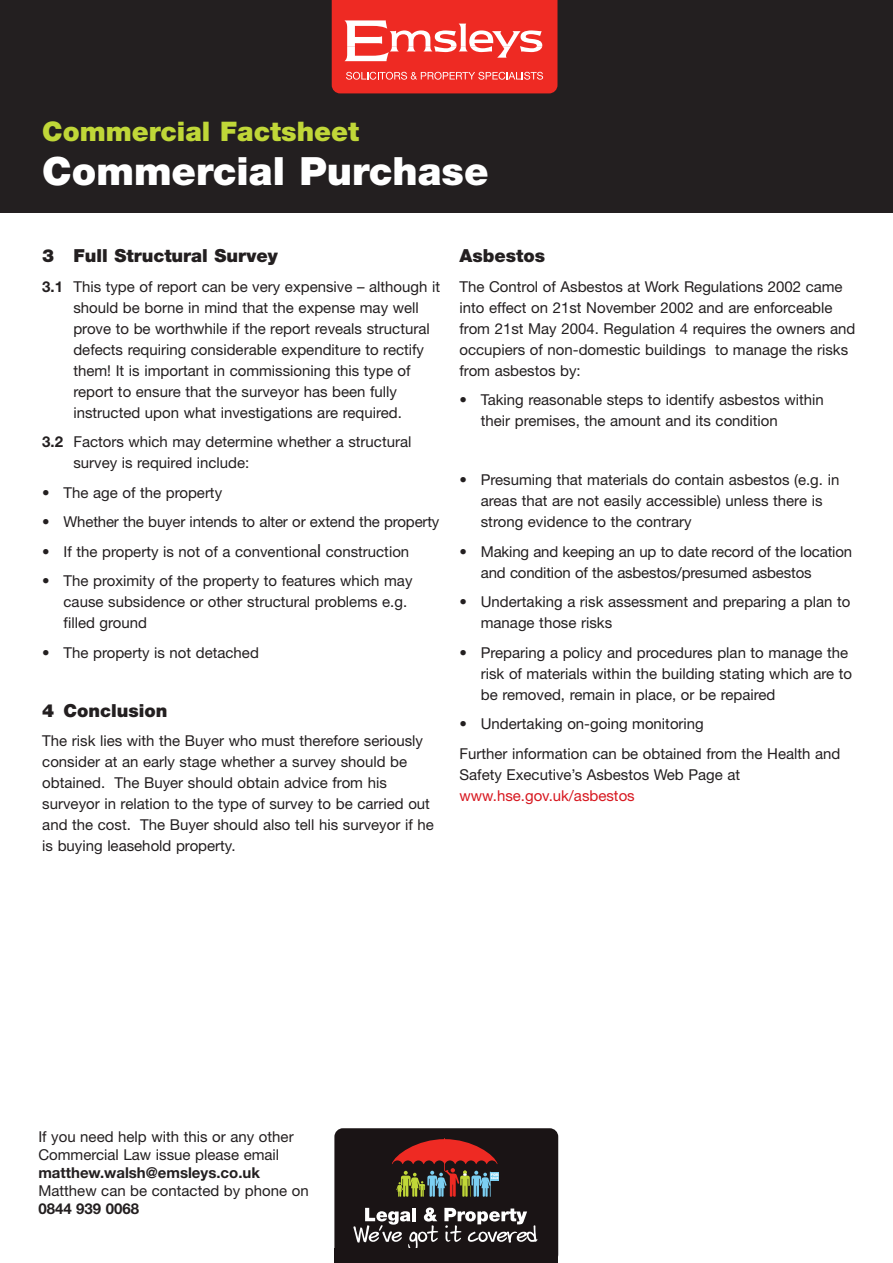
<style>
.page{position:relative;width:893px;height:1263px;background:#fff}
.page>*{position:absolute;margin:0;border:0;box-sizing:border-box;transform-origin:0 0}
.t1{font:900 39px "Helvetica Neue";color:#fff}
.t2{font:900 27px "Helvetica Neue";color:#c0d738}
.t3{font:900 18px "Helvetica Neue";color:#231f20}
.t4{font:15px/21px "Helvetica Neue";color:#231f20}
.t5{font:700 15px "Helvetica Neue";color:#231f20}
.t6{font:15px "Helvetica Neue";color:#d7171f}
.t7{font:900 3.6px "Helvetica Neue";color:#fff}
.t8{font:900 2.85px "Helvetica Neue";color:#fff}
.s1{font-weight:700}
.s2{font-family:"Helvetica";font-size:18px}
</style>
<div class="page">
<div style="left:0;top:0;width:893px;height:213px;background:#231f20"></div>
<svg style="left:332px;top:0;width:225px;height:93px"></svg>
<div style="left:334px;top:1128px;width:224px;height:135px;background:#1a1415;border-radius:9px"></div>
<div style="left:490px;top:1172px;width:9px;height:9px;background:#7ccff2"></div>
<svg style="left:392px;top:1138px;width:105px;height:59px"></svg>
<svg style="left:353px;top:1208px;width:85px;height:40px"></svg>
<svg style="left:444px;top:1208px;width:93px;height:35px"></svg>
<div style="left:334px;top:1248px;width:224px;height:15px;background:#1a1415"></div>
<h2 class="t2" style="left:42px;top:122px;width:318px">Commercial Factsheet</h2>
<h1 class="t1" style="left:42px;top:157px;width:448px">Commercial Purchase</h1>
<p class="t3" style="left:42px;top:249px;width:237px">3 Full Structural Survey</p>
<p class="t4" style="left:73px;top:277px;width:368px;text-indent:-31px"><span class="s1">3.1</span> This type of report can be very expensive – although it should be borne in mind that the expense may well prove to be worthwhile if the report reveals structural defects requiring considerable expenditure to rectify them! It is important in commissioning this type of report to ensure that the surveyor has been fully instructed upon what investigations are required.</p>
<p class="t4" style="left:73px;top:433px;width:340px;text-indent:-31px"><span class="s1">3.2</span> Factors which may determine whether a structural survey is required include:</p>
<p class="t4" style="left:42px;top:483px;width:181px">• The age of the property</p>
<p class="t4" style="left:42px;top:513px;width:399px">• Whether the buyer intends to alter or extend the property</p>
<p class="t4" style="left:42px;top:542px;width:368px">• If the property is not of a conventiona<span class="s2">l</span> construction</p>
<p class="t4" style="left:64px;top:572px;width:350px;text-indent:-21px">• The proximity of the property to features which may cause subsidence or other structural problems e.g. filled ground</p>
<p class="t4" style="left:42px;top:643px;width:218px">• The property is not detached</p>
<p class="t3" style="left:42px;top:704px;width:127px">4 Conclusion</p>
<p class="t4" style="left:42px;top:732px;width:393px">The risk lies with the Buyer who must therefore seriously consider at an early stage whether a survey should be obtained. The Buyer should obtain advice from his surveyor in relation to the type of survey to be carried out and the cost. The Buyer should also tell his surveyor if he is buying leasehold property.</p>
<p class="t3" style="left:459px;top:249px;width:87px">Asbestos</p>
<p class="t4" style="left:459px;top:277px;width:397px">The Control of Asbestos at Work Regulations 2002 came into effect on 21st November 2002 and are enforceable from 21st May 2004. Regulation 4 requires the owners and occupiers of non-domestic buildings to manage the risks from asbestos by:</p>
<p class="t4" style="left:481px;top:391px;width:345px;text-indent:-21px">• Taking reasonable steps to identify asbestos within their premises, the amount and its condition</p>
<p class="t4" style="left:481px;top:471px;width:360px;text-indent:-21px">• Presuming that materials do contain asbestos (e.g. in areas that are not easily accessible) unless there is strong evidence to the contrary</p>
<p class="t4" style="left:481px;top:542px;width:373px;text-indent:-21px">• Making and keeping an up to date record of the location and condition of the asbestos/presumed asbestos</p>
<p class="t4" style="left:481px;top:593px;width:371px;text-indent:-21px">• Undertaking a risk assessment and preparing a plan to manage those risks</p>
<p class="t4" style="left:481px;top:643px;width:373px;text-indent:-21px">• Preparing a policy and procedures plan to manage the risk of materials within the building stating which are to be removed, remain in place, or be repaired</p>
<p class="t4" style="left:459px;top:711px;width:382px;line-height:29.5px">• Undertaking on-going monitoring<br>Further information can be obtained from the Health and</p>
<p class="t4" style="left:459px;top:765px;width:282px">Safety Executive’s Asbestos Web Page at</p>
<p class="t6" style="left:459px;top:790px;width:177px">www.hse.gov.uk/asbestos</p>
<p class="t4" style="left:38px;top:1129px;width:257px;line-height:18px">If you need help with this or any other<br>Commercial Law issue please email</p>
<p class="t5" style="left:38px;top:1167px;width:223px">matthew.walsh@emsleys.co.uk</p>
<p class="t4" style="left:38px;top:1181px;width:272px">Matthew can be contacted by phone on</p>
<p class="t5" style="left:38px;top:1203px;width:102px">0844 939 0068</p>
<p class="t7" style="left:491px;top:1174px;width:9px">FOR</p>
<p class="t8" style="left:491px;top:1177px;width:9px">SALE</p>
</div>
